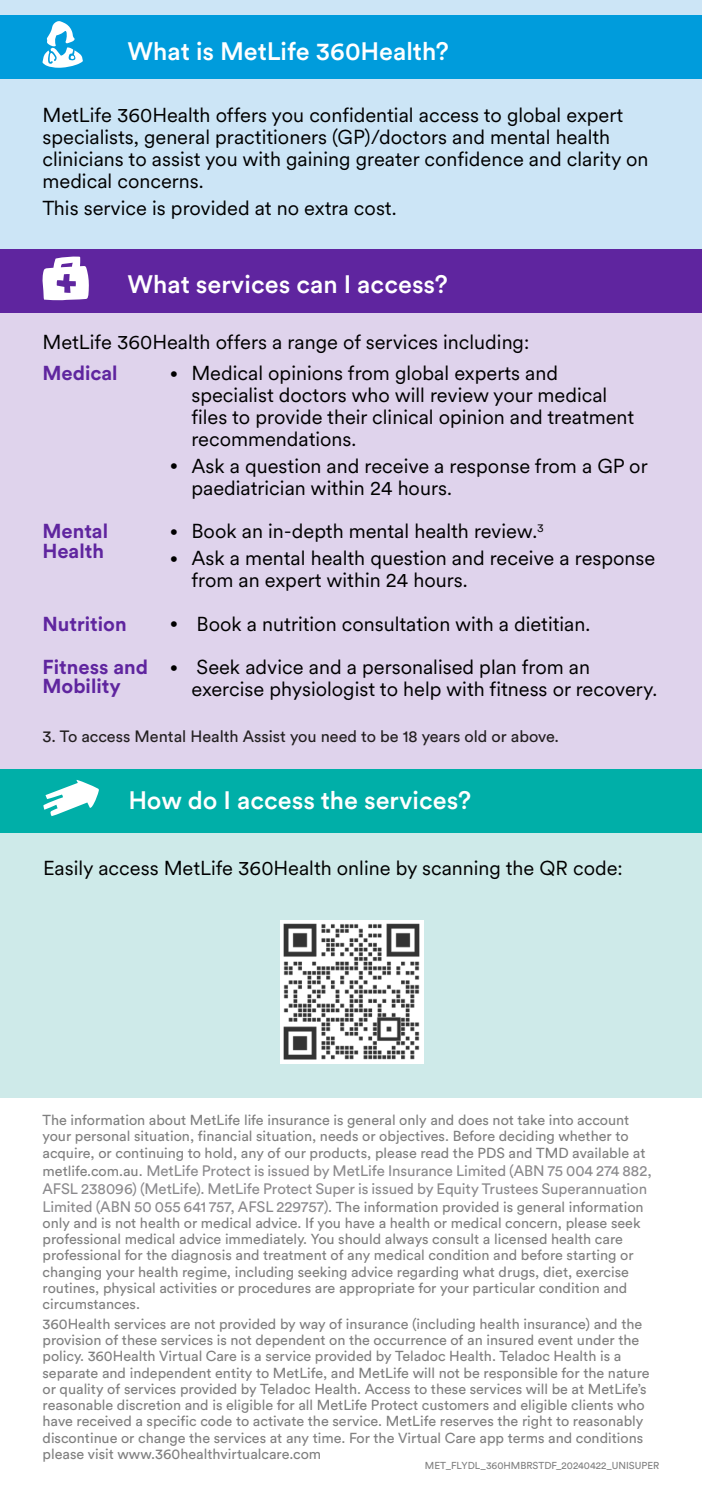
<style>
.page{position:relative;width:702px;height:1489px;background:#fff}
.page>*{position:absolute;margin:0;border:0;box-sizing:border-box;transform-origin:0 0}
.S1_Rev{font:500 25px "Met Life Circular";color:#fff}
.Body{font:20px/22px "Met Life Circular";color:#000}
.Subhead_purple{font:700 20px/19.5px "Met Life Circular";color:#5f259f}
.Disclaimer{font:16.25px "Circular Pro";color:#231f20}
.Disclaimer-2{font:15px/18px "Circular Pro";letter-spacing:-.005em;color:#8b8a8d}
.Disclaimer-3{font:14.5px/16.2px "Circular Pro";color:#808080}
.t1{font:10px "Circular Pro";color:#808080}
.s1{font-size:13.75px}
.s2{font-size:14.5px;color:#808080}
.s3{font-size:15px;color:#8b8a8d}
</style>
<div class="page">
<div style="left:0;top:0;width:702px;height:276px;background:#cce5f6"></div>
<div style="left:0;top:303px;width:702px;height:471px;background:#dfd3ec"></div>
<div style="left:0;top:821px;width:702px;height:276px;background:#ceeae9"></div>
<div style="left:0;top:15px;width:702px;height:64px;background:#009cdc"></div>
<svg style="left:42px;top:21px;width:41px;height:47px"></svg>
<div style="left:0;top:249px;width:702px;height:64px;background:#5f259f"></div>
<svg style="left:42px;top:256px;width:47px;height:44px"></svg>
<div style="left:0;top:768px;width:702px;height:64px;background:#00afa8"></div>
<svg style="left:43px;top:780px;width:56px;height:36px"></svg>
<img style="left:280px;top:920px;width:143px;height:143px">
<p class="S1_Rev" style="left:128px;top:34px;width:323px">What is MetLife 360Health?</p>
<p class="Body" style="left:43px;top:103px;width:607px">MetLife 360Health offers you confidential access to global expert specialists, general practitioners (GP)/doctors and mental health clinicians to assist you with gaining greater confidence and clarity on medical concerns.</p>
<p class="Body" style="left:43px;top:196px;width:355px">This service is provided at no extra cost.</p>
<p class="S1_Rev" style="left:128px;top:267px;width:322px">What services can I access?</p>
<p class="Body" style="left:43px;top:330px;width:488px">MetLife 360Health offers a range of services including:</p>
<p class="Subhead_purple" style="left:43px;top:362px;width:77px">Medical</p>
<p class="Body" style="left:191px;top:361px;width:444px;text-indent:-21px"><span class="s1">•</span> Medical opinions from global experts and specialist doctors who will review your medical files to provide their clinical opinion and treatment recommendations.</p>
<p class="Body" style="left:191px;top:454px;width:458px;text-indent:-21px"><span class="s1">•</span> Ask a question and receive a response from a GP or paediatrician within 24 hours.</p>
<p class="Subhead_purple" style="left:43px;top:520px;width:67px">Mental<br>Health</p>
<p class="Body" style="left:170px;top:519px;width:375px"><span class="s1">•</span> Book an in-depth mental health review.<sup>3</sup></p>
<p class="Body" style="left:191px;top:546px;width:465px;text-indent:-21px"><span class="s1">•</span> Ask a mental health question and receive a response from an expert within 24 hours.</p>
<p class="Subhead_purple" style="left:43px;top:613px;width:86px">Nutrition</p>
<p class="Body" style="left:170px;top:611px;width:421px"><span class="s1">•</span> Book a nutrition consultation with a dietitian.</p>
<p class="Subhead_purple" style="left:43px;top:656px;width:107px">Fitness and<br>Mobility</p>
<p class="Body" style="left:191px;top:655px;width:467px;text-indent:-21px"><span class="s1">•</span> Seek advice and a personalised plan from an exercise physiologist to help with fitness or recovery.</p>
<p class="Disclaimer" style="left:43px;top:725px;width:518px">3. To access Mental Health Assist you need to be 18 years old or above.</p>
<p class="S1_Rev" style="left:128px;top:782px;width:344px">How do I access the services?</p>
<p class="Body" style="left:43px;top:856px;width:581px">Easily access MetLife 360Health online by scanning the QR code:</p>
<p class="Disclaimer-3" style="left:43px;top:1111px;width:604px">The information about MetLife life insurance is general only and does not take into account your personal situation, financial situation, needs or objectives. Before deciding whether to acquire, or continuing to hold, any of our products, please read the PDS and TMD available at</p>
<p class="Disclaimer-2" style="left:43px;top:1160px;width:611px"><span class="s2">metlife.com.au.</span> MetLife Protect is issued by MetLife Insurance Limited (ABN 75 004 274 882,<br>AFSL 238096) (MetLife). MetLife Protect Super is issued by Equity Trustees Superannuation</p>
<p class="Disclaimer-3" style="left:43px;top:1197px;width:602px"><span class="s3">Limited (ABN 50 055 641 757, AFSL 229757)</span>. The information provided is general information only and is not health or medical advice. If you have a health or medical concern, please seek professional medical advice immediately. You should always consult a licensed health care professional for the diagnosis and treatment of any medical condition and before starting or changing your health regime, including seeking advice regarding what drugs, diet, exercise routines, physical activities or procedures are appropriate for your particular condition and circumstances.</p>
<p class="Disclaimer-3" style="left:43px;top:1314px;width:608px">360Health services are not provided by way of insurance (including health insurance) and the provision of these services is not dependent on the occurrence of an insured event under the policy. 360Health Virtual Care is a service provided by Teladoc Health. Teladoc Health is a separate and independent entity to MetLife, and MetLife will not be responsible for the nature or quality of services provided by Teladoc Health. Access to these services will be at MetLife’s reasonable discretion and is eligible for all MetLife Protect customers and eligible clients who have received a specific code to activate the service. MetLife reserves the right to reasonably discontinue or change the services at any time. For the Virtual Care app terms and conditions please visit www.360healthvirtualcare.com</p>
<p class="t1" style="left:425px;top:1458px;width:236px">MET_FLYDL_360HMBRSTDF_20240422_UNISUPER</p>
</div>
